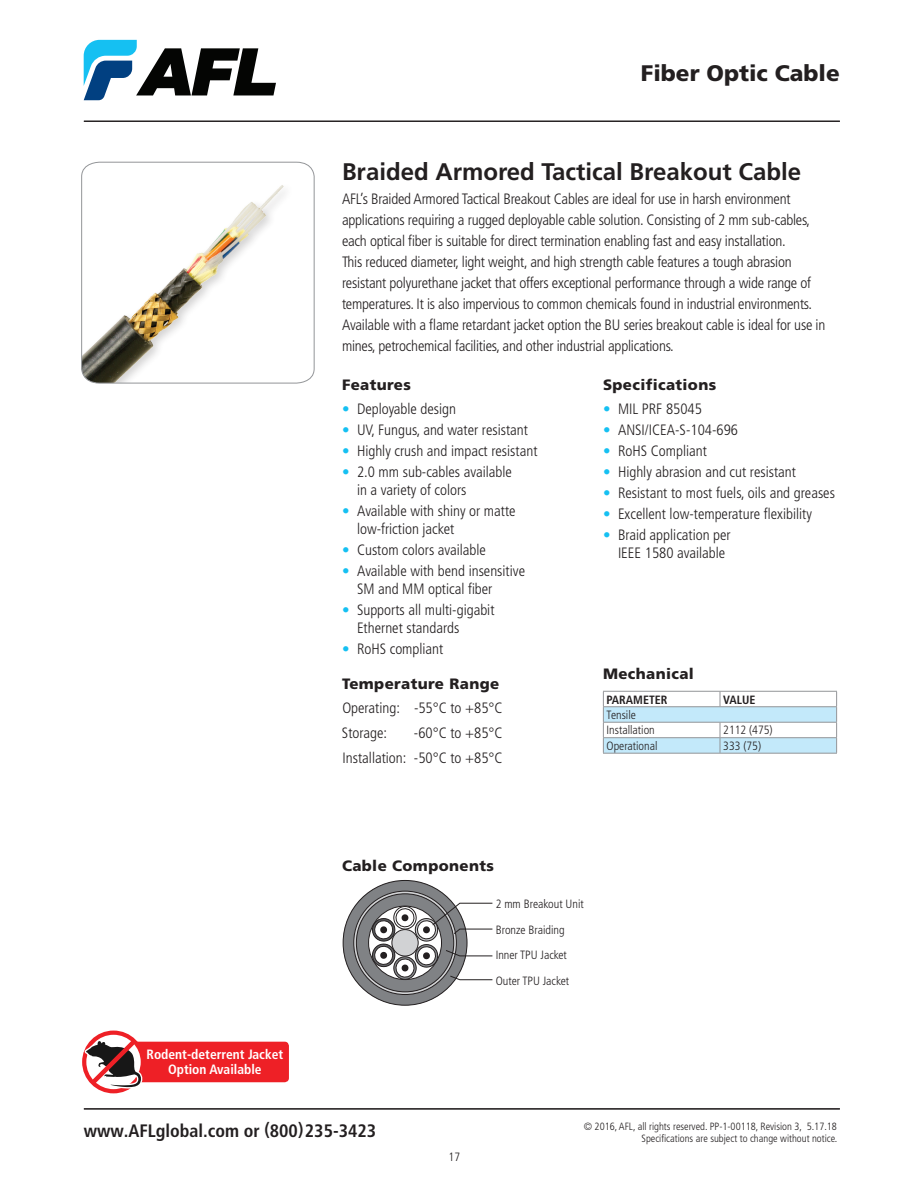
<style>
.page{position:relative;width:918px;height:1188px;background:#fff}
.page>*{position:absolute;margin:0;border:0;box-sizing:border-box;transform-origin:0 0}
.FPP_Product_Title{font:700 24px "Frutiger LT Std";color:#231f20}
.t1{font:900 22.5px "Frutiger LT Std";color:#231f20}
.t2{font:700 condensed 18px "Frutiger LT Std";color:#231f20}
.FPP_Body_Text{font:300 condensed 15px/21px "Frutiger LT Std";letter-spacing:-.015em;color:#231f20}
.FPP_Bullits{font:300 condensed 15px/18px "Frutiger LT Std";color:#231f20}
.FPP_Subhead{font:900 15px "Frutiger LT Std";letter-spacing:.025em;color:#231f20}
.t3{font:700 condensed 13.5px "Frutiger LT Std";color:#fff}
.FPP_Footer{font:300 condensed 12px "Frutiger LT Std";color:#231f20}
.FPP_Table_Body_Text{font:300 condensed 12px "Frutiger LT Std";color:#231f20}
.FPP_Table_Header{font:700 condensed 12px "Frutiger LT Std";color:#231f20}
.t4{font:300 condensed 10.5px/12px "Frutiger LT Std";color:#231f20;text-align:right}
.s1{color:#15c0f2}
</style>
<div class="page">
<hr style="left:84px;top:121px;width:756px;height:1px;background:#231f20">
<hr style="left:84px;top:1108px;width:756px;height:1px;background:#231f20">
<svg style="left:84px;top:40px;width:192px;height:60px"></svg>
<hr style="left:603px;top:691px;width:117px;height:1px;background:#939598">
<hr style="left:720px;top:691px;width:117px;height:1px;background:#939598">
<svg style="left:603px;top:692px;width:234px;height:61px"></svg>
<hr style="left:603px;top:753px;width:117px;height:1px;background:#939598">
<hr style="left:720px;top:753px;width:117px;height:1px;background:#939598">
<svg style="left:81px;top:162px;width:234px;height:221px"></svg>
<svg style="left:343px;top:880px;width:124px;height:125px;background:#77787b"></svg>
<svg style="left:354px;top:891px;width:102px;height:104px"></svg>
<div style="left:356px;top:894px;width:98px;height:98px;background:#808285;border-radius:50%"></div>
<svg style="left:370px;top:902px;width:123px;height:80px"></svg>
<div style="left:124px;top:1042px;width:165px;height:40px;background:#ee2026;border-radius:4px"></div>
<svg style="left:82px;top:1031px;width:63px;height:62px"></svg>
<h2 class="t1" style="left:641px;top:60px;width:200px">Fiber Optic Cable</h2>
<p class="FPP_Product_Title" style="left:342px;top:158px;width:461px">Braided Armored Tactical Breakout Cable</p>
<p class="FPP_Body_Text" style="left:342px;top:189px;width:485px">AFL’s Braided Armored Tactical Breakout Cables are ideal for use in harsh environment applications requiring a rugged deployable cable solution. Consisting of 2 mm sub-cables, each optical fiber is suitable for direct termination enabling fast and easy installation.<br>This reduced diameter, light weight, and high strength cable features a tough abrasion resistant polyurethane jacket that offers exceptional performance through a wide range of temperatures. It is also impervious to common chemicals found in industrial environments.<br>Available with a flame retardant jacket option the BU series breakout cable is ideal for use in mines, petrochemical facilities, and other industrial applications.</p>
<p class="FPP_Subhead" style="left:342px;top:376px;width:71px">Features</p>
<p class="FPP_Bullits" style="left:342px;top:400px;width:116px"><span class="s1">•</span> Deployable design</p>
<p class="FPP_Bullits" style="left:342px;top:421px;width:188px"><span class="s1">•</span> UV, Fungus, and water resistant</p>
<p class="FPP_Bullits" style="left:342px;top:442px;width:197px"><span class="s1">•</span> Highly crush and impact resistant</p>
<p class="FPP_Bullits" style="left:357px;top:463px;width:156px;text-indent:-15px"><span class="s1">•</span> 2.0 mm sub-cables available in a variety of colors</p>
<p class="FPP_Bullits" style="left:357px;top:502px;width:160px;text-indent:-15px"><span class="s1">•</span> Available with shiny or matte low-friction jacket</p>
<p class="FPP_Bullits" style="left:342px;top:541px;width:145px"><span class="s1">•</span> Custom colors available</p>
<p class="FPP_Bullits" style="left:357px;top:562px;width:170px;text-indent:-15px"><span class="s1">•</span> Available with bend insensitive<br>SM and MM optical fiber</p>
<p class="FPP_Bullits" style="left:357px;top:601px;width:139px;text-indent:-15px"><span class="s1">•</span> Supports all multi-gigabit<br>Ethernet standards</p>
<p class="FPP_Bullits" style="left:342px;top:640px;width:103px"><span class="s1">•</span> RoHS compliant</p>
<p class="FPP_Subhead" style="left:603px;top:376px;width:115px">Specifications</p>
<p class="FPP_Bullits" style="left:603px;top:400px;width:101px"><span class="s1">•</span> MIL PRF 85045</p>
<p class="FPP_Bullits" style="left:603px;top:421px;width:137px"><span class="s1">•</span> ANSI/ICEA-S-104-696</p>
<p class="FPP_Bullits" style="left:603px;top:442px;width:105px"><span class="s1">•</span> RoHS Compliant</p>
<p class="FPP_Bullits" style="left:603px;top:463px;width:195px"><span class="s1">•</span> Highly abrasion and cut resistant</p>
<p class="FPP_Bullits" style="left:603px;top:484px;width:233px"><span class="s1">•</span> Resistant to most fuels, oils and greases</p>
<p class="FPP_Bullits" style="left:603px;top:505px;width:210px"><span class="s1">•</span> Excellent low-temperature flexibility</p>
<p class="FPP_Bullits" style="left:618px;top:526px;width:114px;text-indent:-15px"><span class="s1">•</span> Braid application per<br>IEEE 1580 available</p>
<p class="t3" style="left:147px;top:1046px;width:138px">Rodent-deterrent Jacket</p>
<p class="t3" style="left:168px;top:1061px;width:95px">Option Available</p>
<p class="FPP_Subhead" style="left:342px;top:675px;width:159px">Temperature Range</p>
<p class="FPP_Body_Text" style="left:342px;top:698px;width:162px">Operating: -55°C to +85°C</p>
<p class="FPP_Body_Text" style="left:342px;top:723px;width:47px">Storage:</p>
<p class="FPP_Body_Text" style="left:414px;top:723px;width:90px">-60°C to +85°C</p>
<p class="FPP_Body_Text" style="left:343px;top:748px;width:162px">Installation: -50°C to +85°C</p>
<p class="FPP_Subhead" style="left:603px;top:665px;width:92px">Mechanical</p>
<p class="FPP_Table_Header" style="left:607px;top:692px;width:62px">PARAMETER</p>
<p class="FPP_Table_Header" style="left:723px;top:692px;width:34px">VALUE</p>
<p class="FPP_Table_Body_Text" style="left:607px;top:708px;width:31px">Tensile</p>
<p class="FPP_Table_Body_Text" style="left:607px;top:724px;width:50px">Installation</p>
<p class="FPP_Table_Body_Text" style="left:723px;top:724px;width:51px">2112 (475)</p>
<p class="FPP_Table_Body_Text" style="left:607px;top:739px;width:52px">Operational</p>
<p class="FPP_Table_Body_Text" style="left:723px;top:739px;width:39px">333 (75)</p>
<p class="FPP_Subhead" style="left:342px;top:857px;width:153px">Cable Components</p>
<p class="FPP_Footer" style="left:496px;top:897px;width:90px">2 mm Breakout Unit</p>
<p class="FPP_Footer" style="left:496px;top:923px;width:70px">Bronze Braiding</p>
<p class="FPP_Footer" style="left:496px;top:948px;width:73px">Inner TPU Jacket</p>
<p class="FPP_Footer" style="left:496px;top:974px;width:75px">Outer TPU Jacket</p>
<p class="t2" style="left:84px;top:1120px;width:294px">www.AFLglobal.com or (800)235-3423</p>
<p class="t4" style="left:584px;top:1120px;width:255px">© 2016, AFL, all rights reserved. PP-1-00118, Revision 3, 5.17.18<br>Specifications are subject to change without notice.</p>
<p class="FPP_Footer" style="left:449px;top:1150px;width:13px">17</p>
</div>
